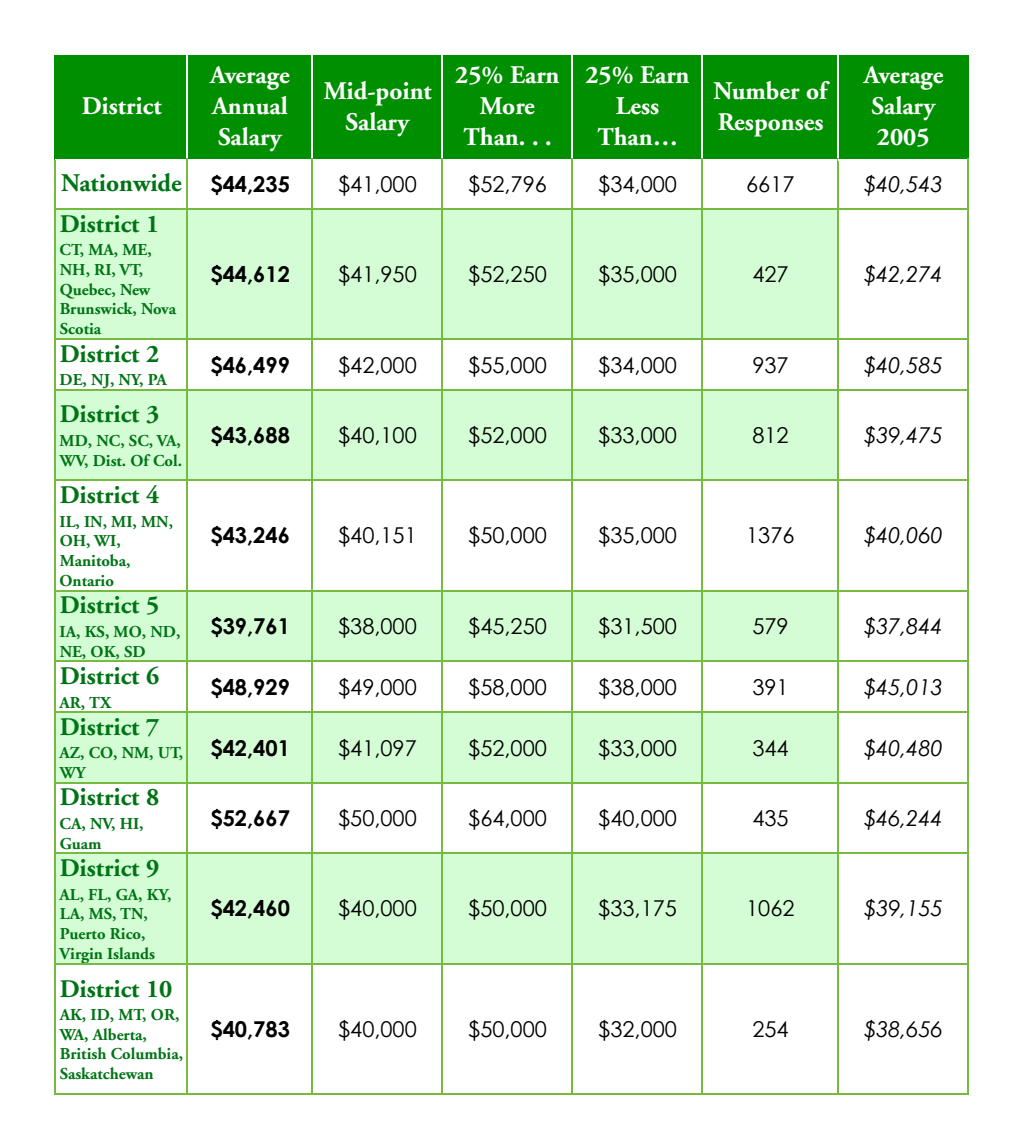
<style>
.page{position:relative;width:1026px;height:1134px;background:#fff}
.page>*{position:absolute;margin:0;border:0;box-sizing:border-box;transform-origin:0 0}
.t1{font:700 25.4px/31.2px "Adobe Garamond";color:#fff;text-align:center}
.t2{font:700 25.4px "Adobe Garamond";color:#007415}
.t3{font:21.8px "Century Gothic";color:#000}
.t4{font:italic 21.8px "Century Gothic";color:#000}
.t5{font:700 21.8px "Century Gothic";color:#000}
.t6{font:700 16.6px/19.6px "Adobe Garamond";color:#007415}
.s1{font-family:"Century Gothic";font-size:21.8px;color:#000}
</style>
<div class="page">
<div style="left:55px;top:55px;width:913px;height:105px;background:#008f00"></div>
<div style="left:55px;top:209px;width:783px;height:131px;background:#d4fdd5"></div>
<div style="left:55px;top:390px;width:783px;height:91px;background:#d4fdd5"></div>
<div style="left:55px;top:591px;width:783px;height:71px;background:#d4fdd5"></div>
<div style="left:55px;top:712px;width:783px;height:71px;background:#d4fdd5"></div>
<div style="left:55px;top:853px;width:783px;height:111px;background:#d4fdd5"></div>
<hr style="left:54px;top:55px;width:2px;height:106px;background:#008f00">
<hr style="left:56px;top:159px;width:130px;height:2px;background:#fff">
<hr style="left:186px;top:55px;width:2px;height:104px;background:#fff">
<hr style="left:188px;top:159px;width:123px;height:2px;background:#fff">
<hr style="left:311px;top:55px;width:2px;height:104px;background:#fff">
<hr style="left:313px;top:159px;width:128px;height:2px;background:#fff">
<hr style="left:441px;top:55px;width:2px;height:104px;background:#fff">
<hr style="left:443px;top:159px;width:128px;height:2px;background:#fff">
<hr style="left:571px;top:55px;width:2px;height:104px;background:#fff">
<hr style="left:573px;top:159px;width:128px;height:2px;background:#fff">
<hr style="left:701px;top:55px;width:2px;height:104px;background:#fff">
<hr style="left:703px;top:159px;width:134px;height:2px;background:#fff">
<hr style="left:837px;top:55px;width:2px;height:104px;background:#fff">
<hr style="left:54px;top:161px;width:2px;height:934px;background:#76bb3f">
<hr style="left:186px;top:159px;width:2px;height:936px;background:#76bb3f">
<hr style="left:311px;top:159px;width:2px;height:936px;background:#76bb3f">
<hr style="left:441px;top:159px;width:2px;height:936px;background:#76bb3f">
<hr style="left:571px;top:159px;width:2px;height:936px;background:#76bb3f">
<hr style="left:701px;top:159px;width:2px;height:936px;background:#76bb3f">
<hr style="left:837px;top:159px;width:2px;height:936px;background:#76bb3f">
<hr style="left:967px;top:159px;width:2px;height:936px;background:#76bb3f">
<hr style="left:839px;top:159px;width:128px;height:2px;background:#fff">
<hr style="left:56px;top:208px;width:913px;height:2px;background:#76bb3f">
<hr style="left:56px;top:338px;width:913px;height:2px;background:#76bb3f">
<hr style="left:56px;top:389px;width:913px;height:2px;background:#76bb3f">
<hr style="left:56px;top:479px;width:913px;height:2px;background:#76bb3f">
<hr style="left:56px;top:590px;width:913px;height:2px;background:#76bb3f">
<hr style="left:56px;top:660px;width:913px;height:2px;background:#76bb3f">
<hr style="left:56px;top:711px;width:913px;height:2px;background:#76bb3f">
<hr style="left:56px;top:782px;width:913px;height:2px;background:#76bb3f">
<hr style="left:56px;top:852px;width:913px;height:2px;background:#76bb3f">
<hr style="left:56px;top:963px;width:913px;height:2px;background:#76bb3f">
<hr style="left:56px;top:1093px;width:913px;height:2px;background:#76bb3f">
<p class="t1" style="left:82px;top:93px;width:81px">District</p>
<p class="t1" style="left:210px;top:62px;width:81px;text-align:justify">Average Annual Salary</p>
<p class="t1" style="left:324px;top:78px;width:110px">Mid-point<br>Salary</p>
<p class="t1" style="left:455px;top:62px;width:106px">25% Earn<br>More<br>Than. . .</p>
<p class="t1" style="left:585px;top:62px;width:106px">25% Earn<br>Less<br>Than…</p>
<p class="t1" style="left:714px;top:78px;width:115px;text-align:left">Number of<br>Responses</p>
<p class="t1" style="left:864px;top:62px;width:81px">Average<br>Salary<br>2005</p>
<p class="t2" style="left:61px;top:173px;width:230px">Nationwide <span class="s1">$44,235</span></p>
<p class="t3" style="left:338px;top:170px;width:80px">$41,000</p>
<p class="t3" style="left:468px;top:170px;width:80px">$52,796</p>
<p class="t3" style="left:598px;top:170px;width:80px">$34,000</p>
<p class="t3" style="left:746px;top:170px;width:50px">6617</p>
<p class="t4" style="left:864px;top:170px;width:80px">$40,543</p>
<p class="t2" style="left:60px;top:214px;width:101px">District 1</p>
<p class="t6" style="left:60px;top:242px;width:118px">CT, MA, ME,<br>NH, RI, VT,<br>Quebec, New<br>Brunswick, Nova<br>Scotia</p>
<p class="t5" style="left:210px;top:260px;width:81px">$44,612</p>
<p class="t3" style="left:338px;top:260px;width:80px">$41,950</p>
<p class="t3" style="left:468px;top:260px;width:80px">$52,250</p>
<p class="t3" style="left:598px;top:260px;width:80px">$35,000</p>
<p class="t3" style="left:752px;top:260px;width:38px">427</p>
<p class="t4" style="left:864px;top:260px;width:80px">$42,274</p>
<p class="t2" style="left:60px;top:344px;width:101px">District 2</p>
<p class="t6" style="left:60px;top:372px;width:109px">DE, NJ, NY, PA</p>
<p class="t5" style="left:210px;top:351px;width:81px">$46,499</p>
<p class="t3" style="left:338px;top:351px;width:80px">$42,000</p>
<p class="t3" style="left:468px;top:351px;width:80px">$55,000</p>
<p class="t3" style="left:598px;top:351px;width:80px">$34,000</p>
<p class="t3" style="left:752px;top:351px;width:38px">937</p>
<p class="t4" style="left:864px;top:351px;width:80px">$40,585</p>
<p class="t2" style="left:60px;top:404px;width:101px">District 3</p>
<p class="t6" style="left:60px;top:432px;width:124px">MD, NC, SC, VA,<br>WV, Dist. Of Col.</p>
<p class="t5" style="left:210px;top:421px;width:81px">$43,688</p>
<p class="t3" style="left:338px;top:421px;width:80px">$40,100</p>
<p class="t3" style="left:468px;top:421px;width:80px">$52,000</p>
<p class="t3" style="left:598px;top:421px;width:80px">$33,000</p>
<p class="t3" style="left:752px;top:421px;width:38px">812</p>
<p class="t4" style="left:864px;top:421px;width:80px">$39,475</p>
<p class="t2" style="left:60px;top:485px;width:101px">District 4</p>
<p class="t6" style="left:60px;top:513px;width:115px">IL, IN, MI, MN,<br>OH, WI,<br>Manitoba,<br>Ontario</p>
<p class="t5" style="left:210px;top:521px;width:81px">$43,246</p>
<p class="t3" style="left:338px;top:521px;width:80px">$40,151</p>
<p class="t3" style="left:468px;top:521px;width:80px">$50,000</p>
<p class="t3" style="left:598px;top:521px;width:80px">$35,000</p>
<p class="t3" style="left:746px;top:521px;width:50px">1376</p>
<p class="t4" style="left:864px;top:521px;width:80px">$40,060</p>
<p class="t2" style="left:60px;top:595px;width:101px">District 5</p>
<p class="t6" style="left:60px;top:623px;width:122px">IA, KS, MO, ND,<br>NE, OK, SD</p>
<p class="t5" style="left:210px;top:612px;width:81px">$39,761</p>
<p class="t3" style="left:338px;top:612px;width:80px">$38,000</p>
<p class="t3" style="left:468px;top:612px;width:80px">$45,250</p>
<p class="t3" style="left:598px;top:612px;width:80px">$31,500</p>
<p class="t3" style="left:752px;top:612px;width:38px">579</p>
<p class="t4" style="left:864px;top:612px;width:80px">$37,844</p>
<p class="t2" style="left:60px;top:666px;width:101px">District 6</p>
<p class="t6" style="left:60px;top:694px;width:53px">AR, TX</p>
<p class="t5" style="left:210px;top:673px;width:81px">$48,929</p>
<p class="t3" style="left:338px;top:673px;width:80px">$49,000</p>
<p class="t3" style="left:468px;top:673px;width:80px">$58,000</p>
<p class="t3" style="left:598px;top:673px;width:80px">$38,000</p>
<p class="t3" style="left:752px;top:673px;width:38px">391</p>
<p class="t4" style="left:864px;top:673px;width:80px">$45,013</p>
<p class="t2" style="left:60px;top:717px;width:101px">District 7</p>
<p class="t6" style="left:60px;top:745px;width:125px">AZ, CO, NM, UT,<br>WY</p>
<p class="t5" style="left:210px;top:734px;width:81px">$42,401</p>
<p class="t3" style="left:338px;top:734px;width:80px">$41,097</p>
<p class="t3" style="left:468px;top:734px;width:80px">$52,000</p>
<p class="t3" style="left:598px;top:734px;width:80px">$33,000</p>
<p class="t3" style="left:752px;top:734px;width:38px">344</p>
<p class="t4" style="left:864px;top:734px;width:80px">$40,480</p>
<p class="t2" style="left:60px;top:787px;width:101px">District 8</p>
<p class="t6" style="left:60px;top:815px;width:86px">CA, NV, HI,<br>Guam</p>
<p class="t5" style="left:210px;top:804px;width:81px">$52,667</p>
<p class="t3" style="left:338px;top:804px;width:80px">$50,000</p>
<p class="t3" style="left:468px;top:804px;width:80px">$64,000</p>
<p class="t3" style="left:598px;top:804px;width:80px">$40,000</p>
<p class="t3" style="left:752px;top:804px;width:38px">435</p>
<p class="t4" style="left:864px;top:804px;width:80px">$46,244</p>
<p class="t2" style="left:60px;top:858px;width:101px">District 9</p>
<p class="t6" style="left:60px;top:886px;width:113px">AL, FL, GA, KY,<br>LA, MS, TN,<br>Puerto Rico,<br>Virgin Islands</p>
<p class="t5" style="left:210px;top:894px;width:81px">$42,460</p>
<p class="t3" style="left:338px;top:894px;width:80px">$40,000</p>
<p class="t3" style="left:468px;top:894px;width:80px">$50,000</p>
<p class="t3" style="left:598px;top:894px;width:80px">$33,175</p>
<p class="t3" style="left:746px;top:894px;width:50px">1062</p>
<p class="t4" style="left:864px;top:894px;width:80px">$39,155</p>
<p class="t2" style="left:60px;top:978px;width:114px">District 10</p>
<p class="t6" style="left:60px;top:1006px;width:125px">AK, ID, MT, OR,<br>WA, Alberta,<br>British Columbia,<br>Saskatchewan</p>
<p class="t5" style="left:210px;top:1015px;width:81px">$40,783</p>
<p class="t3" style="left:338px;top:1015px;width:80px">$40,000</p>
<p class="t3" style="left:468px;top:1015px;width:80px">$50,000</p>
<p class="t3" style="left:598px;top:1015px;width:80px">$32,000</p>
<p class="t3" style="left:752px;top:1015px;width:38px">254</p>
<p class="t4" style="left:864px;top:1015px;width:80px">$38,656</p>
</div>
